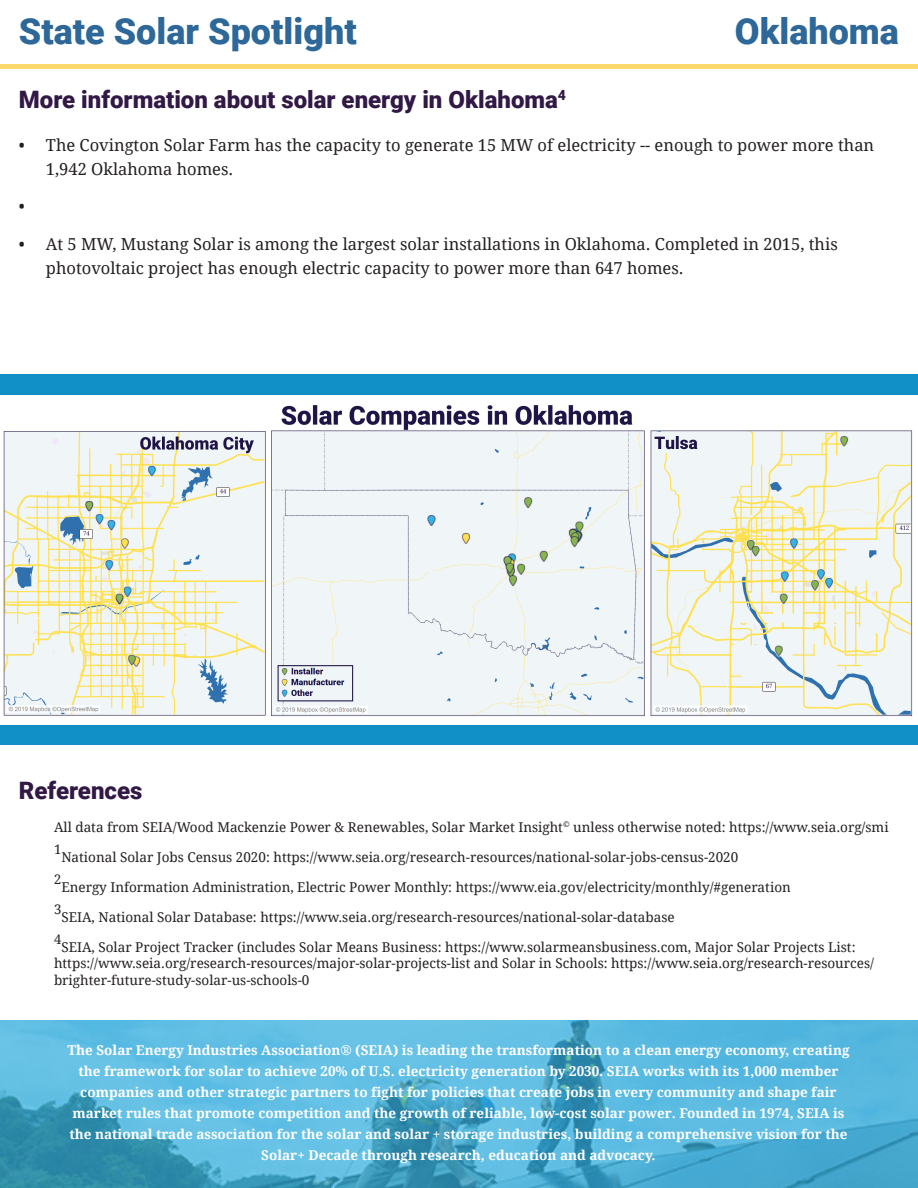
<style>
.page{position:relative;width:918px;height:1188px;background:#fff}
.page>*{position:absolute;margin:0;border:0;box-sizing:border-box;transform-origin:0 0}
.t1{font:900 36px "Roboto";color:#2d6899}
.t2{font:900 24px "Roboto";color:#311845}
.t3{font:16.5px/24px "Droid Serif";color:#231f20}
.t4{font:13.5px/16.5px "Droid Serif";color:#231f20}
.t5{font:700 13.5px/21px "Droid Serif";color:#fff;text-align:center}
.t6{font:13.05px "Droid Serif";color:#231f20}
</style>
<div class="page">
<div style="left:0;top:375px;width:918px;height:370px;background:#1190c7"></div>
<div style="left:0;top:64px;width:918px;height:5px;background:#fcd96c"></div>
<img style="left:0;top:1021px;width:918px;height:167px">
<img style="left:0;top:398px;width:918px;height:324px">
<h1 class="t1" style="left:19px;top:6px;width:339px">State Solar Spotlight</h1>
<h2 class="t2" style="left:19px;top:82px;width:549px">More information about solar energy in Oklahoma<sup>4</sup></h2>
<h1 class="t1" style="left:735px;top:6px;width:166px">Oklahoma</h1>
<p class="t3" style="left:46px;top:133px;width:830px;text-indent:-27px">• The Covington Solar Farm has the capacity to generate 15 MW of electricity -- enough to power more than<br>1,942 Oklahoma homes.</p>
<p class="t3" style="left:19px;top:195px;width:7px">•</p>
<p class="t3" style="left:46px;top:232px;width:793px;text-indent:-27px">• At 5 MW, Mustang Solar is among the largest solar installations in Oklahoma. Completed in 2015, this photovoltaic project has enough electric capacity to power more than 647 homes.</p>
<h2 class="t2" style="left:19px;top:773px;width:125px">References</h2>
<p class="t4" style="left:54px;top:819px;width:836px">All data from SEIA/Wood Mackenzie Power &amp; Renewables, Solar Market Insight<sup>©</sup> unless otherwise noted: https://www.seia.org/smi</p>
<p class="t6" style="left:54px;top:842px;width:9px">1</p>
<p class="t4" style="left:61px;top:849px;width:679px">National Solar Jobs Census 2020: https://www.seia.org/research-resources/national-solar-jobs-census-2020</p>
<p class="t6" style="left:54px;top:872px;width:9px">2</p>
<p class="t4" style="left:61px;top:879px;width:731px">Energy Information Administration, Electric Power Monthly: https://www.eia.gov/electricity/monthly/#generation</p>
<p class="t6" style="left:54px;top:902px;width:9px">3</p>
<p class="t4" style="left:61px;top:909px;width:615px">SEIA, National Solar Database: https://www.seia.org/research-resources/national-solar-database</p>
<p class="t6" style="left:54px;top:932px;width:9px">4</p>
<p class="t4" style="left:54px;top:939px;width:822px;text-indent:7px">SEIA, Solar Project Tracker (includes Solar Means Business: https://www.solarmeansbusiness.com, Major Solar Projects List: https://www.seia.org/research-resources/major-solar-projects-list and Solar in Schools: https://www.seia.org/research-resources/ brighter-future-study-solar-us-schools-0</p>
<p class="t5" style="left:67px;top:1039px;width:784px">The Solar Energy Industries Association® (SEIA) is leading the transformation to a clean energy economy, creating the framework for solar to achieve 20% of U.S. electricity generation by 2030. SEIA works with its 1,000 member companies and other strategic partners to fight for policies that create jobs in every community and shape fair market rules that promote competition and the growth of reliable, low-cost solar power. Founded in 1974, SEIA is the national trade association for the solar and solar + storage industries, building a comprehensive vision for the Solar+ Decade through research, education and advocacy.</p>
</div>
